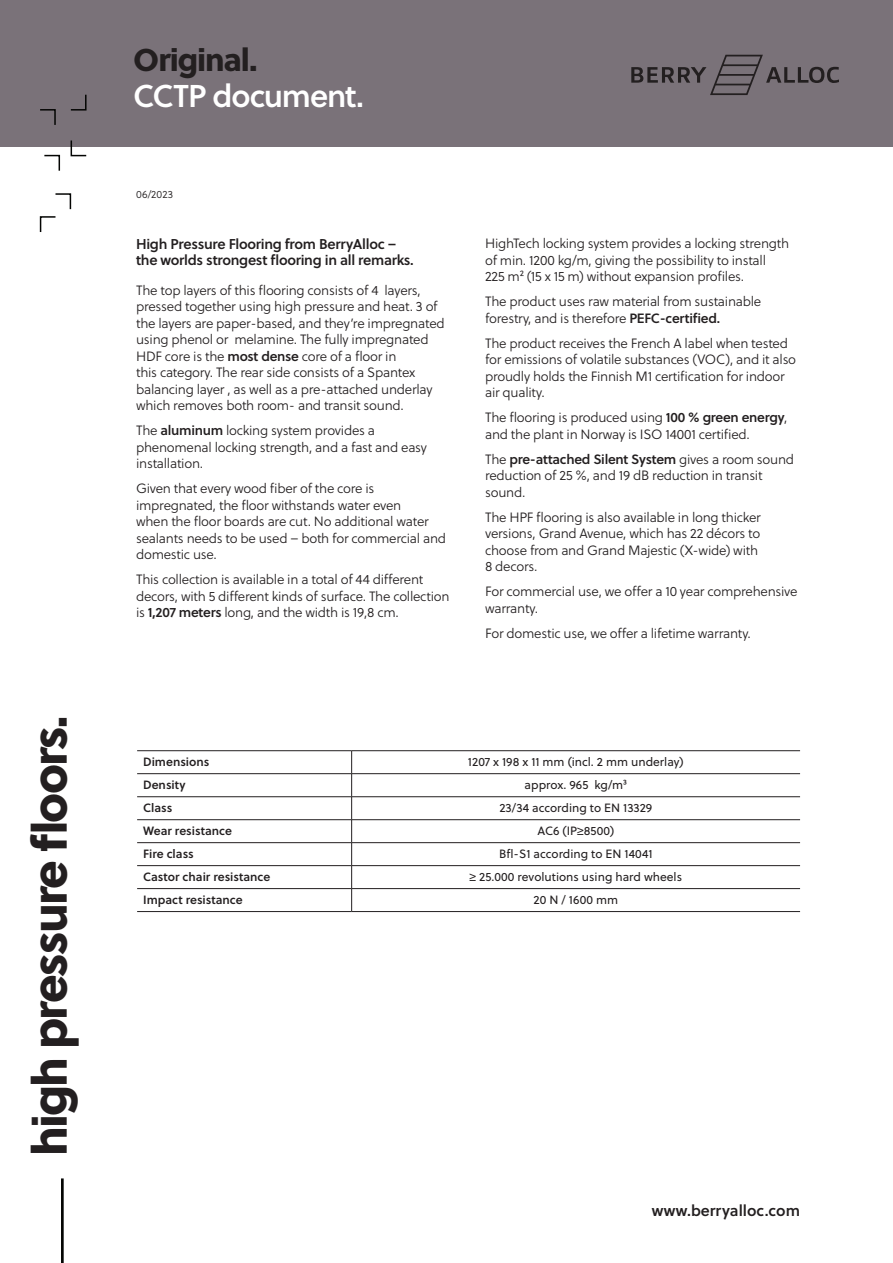
<style>
.page{position:relative;width:893px;height:1263px;background:#fff}
.page>*{position:absolute;margin:0;border:0;box-sizing:border-box;transform-origin:0 0}
.t1{font:48px "Soleil Xb";letter-spacing:-.04em;color:#231f20}
.t2{font:31.5px "Soleil Sb";letter-spacing:-.035em;color:#fff}
.t3{font:31.5px "Soleil Xb";letter-spacing:-.035em;color:#231f20}
.t4{font:15.6px "Soleil Sb";color:#231f20}
.t5{font:14.25px/16.5px "Soleil Sb";letter-spacing:-.02em;color:#231f20}
.t6{font:13.5px/16.5px "Soleil Lt";letter-spacing:-.02em;color:#231f20}
.t7{font:13.5px "Soleil Sb";letter-spacing:-.02em;color:#231f20}
.t8{font:12px "Soleil";color:#231f20}
.t9{font:12px "Soleil Sb";color:#231f20}
.t10{font:10.5px "Soleil Lt";letter-spacing:.01em;color:#231f20}
.s1{font-family:"Soleil Sb"}
.s2{font-family:"Soleil Lt"}
</style>
<div class="page">
<hr style="left:61px;top:1178px;width:3px;height:85px;background:#040503">
<div style="left:0;top:0;width:893px;height:147px;background:#7a7279"></div>
<svg style="left:631px;top:55px;width:208px;height:40px"></svg>
<svg style="left:39px;top:94px;width:48px;height:138px"></svg>
<hr style="left:137px;top:750px;width:215px;height:1px;background:#231f20">
<hr style="left:352px;top:750px;width:448px;height:1px;background:#231f20">
<hr style="left:137px;top:773px;width:215px;height:1px;background:#231f20">
<hr style="left:352px;top:773px;width:448px;height:1px;background:#231f20">
<hr style="left:137px;top:796px;width:215px;height:1px;background:#231f20">
<hr style="left:352px;top:796px;width:448px;height:1px;background:#231f20">
<hr style="left:137px;top:819px;width:215px;height:1px;background:#231f20">
<hr style="left:352px;top:819px;width:448px;height:1px;background:#231f20">
<hr style="left:137px;top:842px;width:215px;height:1px;background:#231f20">
<hr style="left:352px;top:842px;width:448px;height:1px;background:#231f20">
<hr style="left:137px;top:865px;width:215px;height:1px;background:#231f20">
<hr style="left:352px;top:865px;width:448px;height:1px;background:#231f20">
<hr style="left:137px;top:888px;width:215px;height:1px;background:#231f20">
<hr style="left:352px;top:888px;width:448px;height:1px;background:#231f20">
<hr style="left:137px;top:911px;width:215px;height:1px;background:#231f20">
<hr style="left:352px;top:911px;width:448px;height:1px;background:#231f20">
<svg style="left:351px;top:751px;width:1px;height:160px"></svg>
<h1 class="t1" style="left:18px;top:1156px;width:441px;rotate:-90deg">high pressure floors.</h1>
<h2 class="t3" style="left:133px;top:39px;width:126px">Original.</h2>
<h2 class="t2" style="left:133px;top:76px;width:232px">CCTP document.</h2>
<p class="t10" style="left:136px;top:188px;width:39px">06/2023</p>
<p class="t5" style="left:136px;top:236px;width:279px">High Pressure Flooring from BerryAlloc – the worlds strongest flooring in all remarks.</p>
<p class="t6" style="left:136px;top:282px;width:310px">The top layers of this flooring consists of 4 layers, pressed together using high pressure and heat. 3 of the layers are paper-based, and they’re impregnated using phenol or melamine. The fully impregnated HDF core is the <span class="s1">most dense</span> core of a floor in<br>this category. The rear side consists of a Spantex balancing layer , as well as a pre-attached underlay which removes both room- and transit sound.</p>
<p class="t6" style="left:136px;top:423px;width:292px">The <span class="s1">aluminum</span> locking system provides a phenomenal locking strength, and a fast and easy installation.</p>
<p class="t6" style="left:136px;top:481px;width:312px">Given that every wood fiber of the core is impregnated, the floor withstands water even<br>when the floor boards are cut. No additional water sealants needs to be used – both for commercial and domestic use.</p>
<p class="t6" style="left:136px;top:572px;width:315px">This collection is available in a total of 44 different decors, with 5 different kinds of surface. The collection is <span class="s1">1,207 meters</span> long, and the width is 19,8 cm.</p>
<p class="t6" style="left:485px;top:236px;width:306px">HighTech locking system provides a locking strength of min. 1200 kg/m, giving the possibility to install<br>225 m² (15 x 15 m) without expansion profiles.</p>
<p class="t6" style="left:485px;top:294px;width:278px">The product uses raw material from sustainable forestry, and is therefore <span class="s1">PEFC-certified.</span></p>
<p class="t6" style="left:485px;top:335px;width:313px">The product receives the French A label when tested for emissions of volatile substances (VOC), and it also proudly holds the Finnish M1 certification for indoor air quality.</p>
<p class="t6" style="left:485px;top:410px;width:304px">The flooring is produced using <span class="s1">100 % green energy</span>, and the plant in Norway is ISO 14001 certified.</p>
<p class="t7" style="left:485px;top:450px;width:311px"><span class="s2">The</span> pre-attached Silent System <span class="s2">gives a room sound</span></p>
<p class="t6" style="left:485px;top:468px;width:279px">reduction of 25 %, and 19 dB reduction in transit sound.</p>
<p class="t6" style="left:485px;top:509px;width:277px">The HPF flooring is also available in long thicker versions, Grand Avenue, which has 22 décors to choose from and Grand Majestic (X-wide) with 8 decors.</p>
<p class="t6" style="left:485px;top:584px;width:314px">For commercial use, we offer a 10 year comprehensive warranty.</p>
<p class="t6" style="left:485px;top:625px;width:267px">For domestic use, we offer a lifetime warranty.</p>
<p class="t9" style="left:143px;top:754px;width:68px">Dimensions</p>
<p class="t8" style="left:468px;top:754px;width:217px">1207 x 198 x 11 mm (incl. 2 mm underlay)</p>
<p class="t9" style="left:143px;top:777px;width:44px">Density</p>
<p class="t8" style="left:525px;top:777px;width:104px">approx. 965 kg/m³</p>
<p class="t9" style="left:143px;top:800px;width:31px">Class</p>
<p class="t8" style="left:499px;top:800px;width:155px">23/34 according to EN 13329</p>
<p class="t9" style="left:143px;top:823px;width:90px">Wear resistance</p>
<p class="t8" style="left:537px;top:823px;width:78px">AC6 (IP≥8500)</p>
<p class="t9" style="left:143px;top:846px;width:52px">Fire class</p>
<p class="t8" style="left:499px;top:846px;width:155px">Bfl-S1 according to EN 14041</p>
<p class="t9" style="left:143px;top:869px;width:129px">Castor chair resistance</p>
<p class="t8" style="left:470px;top:869px;width:214px">≥ 25.000 revolutions using hard wheels</p>
<p class="t9" style="left:143px;top:892px;width:101px">Impact resistance</p>
<p class="t8" style="left:534px;top:892px;width:86px">20 N / 1600 mm</p>
<p class="t4" style="left:652px;top:1200px;width:150px">www.berryalloc.com</p>
</div>
